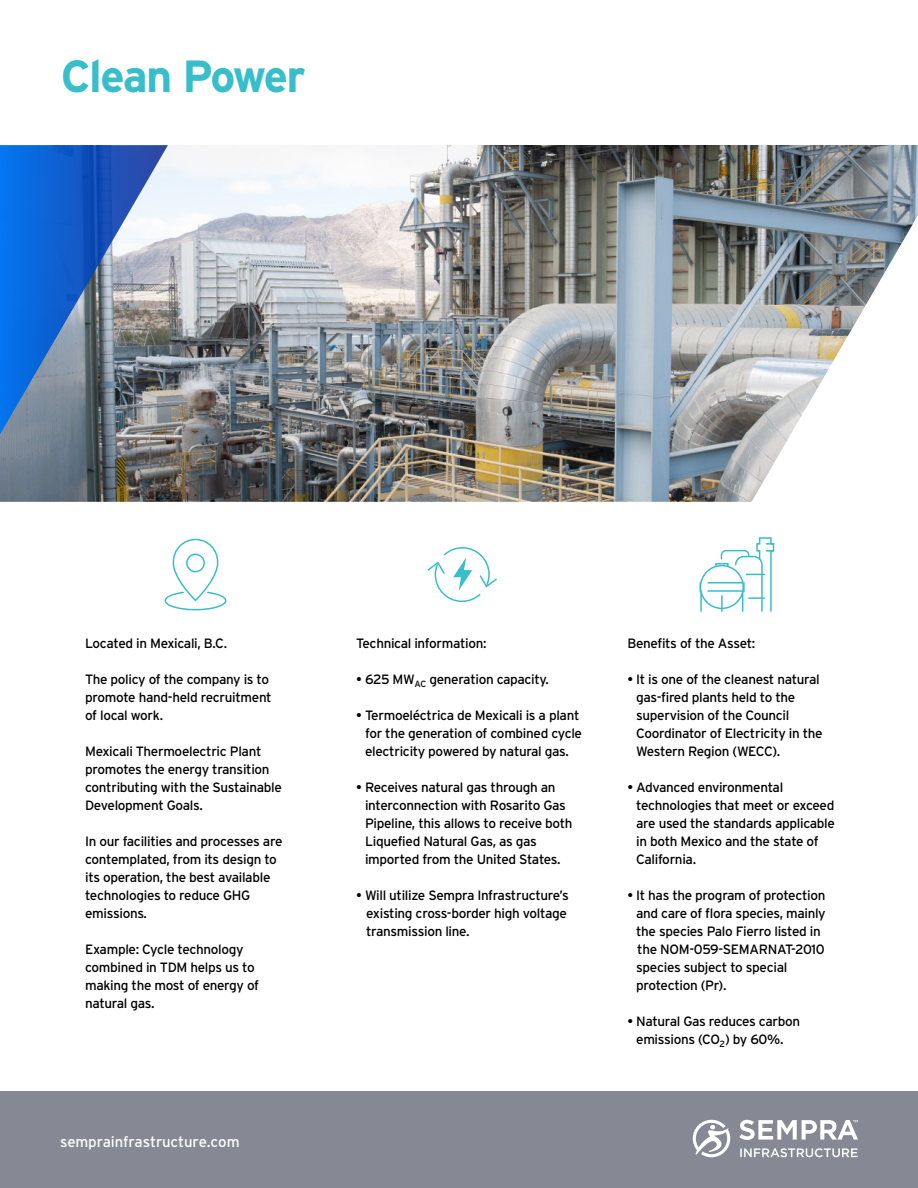
<style>
.page{position:relative;width:918px;height:1188px;background:#fff}
.page>*{position:absolute;margin:0;border:0;box-sizing:border-box;transform-origin:0 0}
.t1{font:700 45px "Interstate";letter-spacing:-.04em;color:#37beca}
.t2{font:15px "Interstate";letter-spacing:-.01em;color:#fff}
.t3{font:13.5px/18px "Interstate";letter-spacing:-.025em;color:#000}
</style>
<div class="page">
<img style="left:0;top:145px;width:918px;height:357px">
<div style="left:0;top:1091px;width:918px;height:97px;background:#868993"></div>
<svg style="left:750px;top:215px;width:168px;height:287px"></svg>
<svg style="left:0;top:145px;width:168px;height:289px;background:#4c7cbc"></svg>
<svg style="left:427px;top:547px;width:70px;height:56px"></svg>
<svg style="left:164px;top:538px;width:63px;height:73px"></svg>
<div style="left:700px;top:565px;width:44px;height:44px;border:2px solid #37beca;border-radius:50%"></div>
<hr style="left:708px;top:582px;width:35px;height:2px;background:#37beca">
<hr style="left:708px;top:590px;width:35px;height:2px;background:#37beca">
<svg style="left:700px;top:582px;width:2px;height:29px"></svg>
<div style="left:715px;top:563px;width:14px;height:4px;border:2px solid #37beca"></div>
<svg style="left:720px;top:537px;width:55px;height:75px"></svg>
<svg style="left:740px;top:1148px;width:118px;height:9px"></svg>
<svg style="left:739px;top:1120px;width:119px;height:20px"></svg>
<svg style="left:693px;top:1120px;width:37px;height:37px"></svg>
<h1 class="t1" style="left:61px;top:51px;width:247px">Clean Power</h1>
<p class="t3" style="left:85px;top:634px;width:144px">Located in Mexicali, B.C.</p>
<p class="t3" style="left:85px;top:670px;width:188px">The policy of the company is to promote hand-held recruitment of local work.</p>
<p class="t3" style="left:85px;top:742px;width:198px">Mexicali Thermoelectric Plant promotes the energy transition contributing with the Sustainable<br>Development Goals.</p>
<p class="t3" style="left:85px;top:832px;width:199px">In our facilities and processes are contemplated, from its design to its operation, the best available technologies to reduce GHG emissions.</p>
<p class="t3" style="left:85px;top:940px;width:175px">Example: Cycle technology combined in TDM helps us to making the most of energy of natural gas.</p>
<p class="t2" style="left:60px;top:1133px;width:181px">semprainfrastructure.com</p>
<p class="t3" style="left:356px;top:634px;width:132px">Technical information:</p>
<p class="t3" style="left:356px;top:670px;width:194px">• 625 MW<sub>AC</sub> generation capacity.</p>
<p class="t3" style="left:365px;top:706px;width:219px;text-indent:-9px">• Termoeléctrica de Mexicali is a plant for the generation of combined cycle electricity powered by natural gas.</p>
<p class="t3" style="left:365px;top:778px;width:209px;text-indent:-9px">• Receives natural gas through an interconnection with Rosarito Gas Pipeline, this allows to receive both Liquefied Natural Gas, as gas imported from the United States.</p>
<p class="t3" style="left:366px;top:886px;width:204px;text-indent:-10px">• Will utilize Sempra Infrastructure’s existing cross-border high voltage transmission line.</p>
<p class="t3" style="left:627px;top:634px;width:129px">Benefits of the Asset:</p>
<p class="t3" style="left:636px;top:670px;width:188px;text-indent:-9px">• It is one of the cleanest natural gas-fired plants held to the supervision of the Council<br>Coordinator of Electricity in the<br>Western Region (WECC).</p>
<p class="t3" style="left:636px;top:778px;width:200px;text-indent:-9px">• Advanced environmental technologies that meet or exceed are used the standards applicable in both Mexico and the state of<br>California.</p>
<p class="t3" style="left:636px;top:886px;width:191px;text-indent:-9px">• It has the program of protection and care of flora species, mainly the species Palo Fierro listed in the NOM-059-SEMARNAT-2010 species subject to special protection (Pr).</p>
<p class="t3" style="left:627px;top:1012px;width:174px;text-align:center">• Natural Gas reduces carbon emissions (CO<sub>2</sub>) by 60%.</p>
</div>
